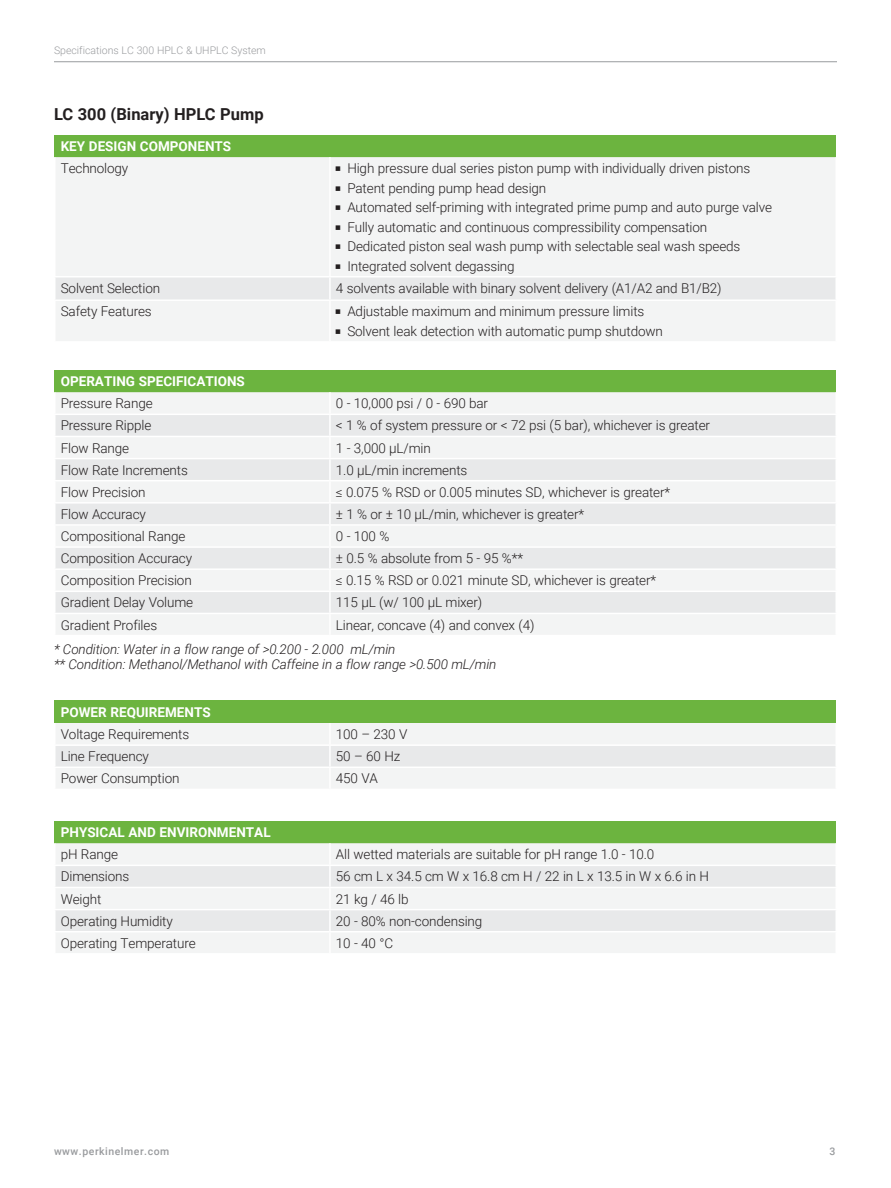
<style>
.page{position:relative;width:891px;height:1188px;background:#fff}
.page>*{position:absolute;margin:0;border:0;box-sizing:border-box;transform-origin:0 0}
.Intro_Subhead{font:700 16.5px "Roboto";color:#231f20}
.t1{font:300 13.5px "Roboto";letter-spacing:-.01em;color:#231f20}
.t2{font:italic 300 13.5px/15px "Roboto";letter-spacing:-.01em;color:#231f20}
.t3{font:700 13.5px "Roboto";color:#fff}
.t4{font:300 10.5px "Roboto";color:#999b9e}
.t5{font:500 10.5px "Roboto";letter-spacing:.05em;color:#999b9e}
</style>
<div class="page">
<hr style="left:54px;top:61px;width:783px;height:1px;background:#999b9e">
<div style="left:55px;top:135px;width:781px;height:22px;background:#6cb43f"></div>
<div style="left:56px;top:157px;width:780px;height:184px;background:#f3f4f4"></div>
<hr style="left:329px;top:157px;width:2px;height:119px;background:#fff">
<hr style="left:54px;top:276px;width:276px;height:2px;background:#fff">
<hr style="left:330px;top:276px;width:507px;height:2px;background:#fff">
<div style="left:55px;top:277px;width:781px;height:22px;background:#e8e9ea"></div>
<hr style="left:54px;top:299px;width:276px;height:2px;background:#fff">
<hr style="left:330px;top:299px;width:507px;height:2px;background:#fff">
<hr style="left:329px;top:301px;width:2px;height:40px;background:#fff">
<div style="left:55px;top:370px;width:781px;height:22px;background:#6cb43f"></div>
<div style="left:56px;top:392px;width:780px;height:242px;background:#f3f4f4"></div>
<svg style="left:56px;top:415px;width:780px;height:198px;fill:#e8e9ea"></svg>
<hr style="left:329px;top:392px;width:2px;height:22px;background:#fff">
<hr style="left:54px;top:414px;width:276px;height:1px;background:#fff">
<hr style="left:330px;top:414px;width:507px;height:1px;background:#fff">
<hr style="left:329px;top:415px;width:2px;height:21px;background:#fff">
<hr style="left:54px;top:436px;width:276px;height:1px;background:#fff">
<hr style="left:330px;top:436px;width:507px;height:1px;background:#fff">
<hr style="left:329px;top:437px;width:2px;height:21px;background:#fff">
<hr style="left:54px;top:458px;width:276px;height:1px;background:#fff">
<hr style="left:330px;top:458px;width:507px;height:1px;background:#fff">
<hr style="left:329px;top:459px;width:2px;height:21px;background:#fff">
<hr style="left:54px;top:480px;width:276px;height:1px;background:#fff">
<hr style="left:330px;top:480px;width:507px;height:1px;background:#fff">
<hr style="left:329px;top:481px;width:2px;height:21px;background:#fff">
<hr style="left:54px;top:502px;width:276px;height:2px;background:#fff">
<hr style="left:330px;top:502px;width:507px;height:2px;background:#fff">
<hr style="left:329px;top:504px;width:2px;height:20px;background:#fff">
<hr style="left:54px;top:524px;width:276px;height:2px;background:#fff">
<hr style="left:330px;top:524px;width:507px;height:2px;background:#fff">
<hr style="left:329px;top:526px;width:2px;height:20px;background:#fff">
<hr style="left:54px;top:546px;width:276px;height:2px;background:#fff">
<hr style="left:330px;top:546px;width:507px;height:2px;background:#fff">
<hr style="left:329px;top:548px;width:2px;height:20px;background:#fff">
<hr style="left:54px;top:568px;width:276px;height:2px;background:#fff">
<hr style="left:330px;top:568px;width:507px;height:2px;background:#fff">
<hr style="left:329px;top:570px;width:2px;height:21px;background:#fff">
<hr style="left:54px;top:591px;width:276px;height:1px;background:#fff">
<hr style="left:330px;top:591px;width:507px;height:1px;background:#fff">
<hr style="left:329px;top:592px;width:2px;height:21px;background:#fff">
<hr style="left:54px;top:613px;width:276px;height:1px;background:#fff">
<hr style="left:330px;top:613px;width:507px;height:1px;background:#fff">
<hr style="left:329px;top:614px;width:2px;height:21px;background:#fff">
<div style="left:55px;top:701px;width:781px;height:22px;background:#6cb43f"></div>
<svg style="left:55px;top:723px;width:781px;height:65px"></svg>
<div style="left:55px;top:821px;width:781px;height:22px;background:#6cb43f"></div>
<div style="left:56px;top:843px;width:780px;height:110px;background:#f3f4f4"></div>
<svg style="left:56px;top:866px;width:780px;height:65px;fill:#e8e9ea"></svg>
<hr style="left:329px;top:843px;width:2px;height:22px;background:#fff">
<hr style="left:54px;top:865px;width:276px;height:1px;background:#fff">
<hr style="left:330px;top:865px;width:507px;height:1px;background:#fff">
<hr style="left:329px;top:866px;width:2px;height:21px;background:#fff">
<hr style="left:54px;top:887px;width:276px;height:1px;background:#fff">
<hr style="left:330px;top:887px;width:507px;height:1px;background:#fff">
<hr style="left:329px;top:888px;width:2px;height:21px;background:#fff">
<hr style="left:54px;top:909px;width:276px;height:1px;background:#fff">
<hr style="left:330px;top:909px;width:507px;height:1px;background:#fff">
<hr style="left:329px;top:910px;width:2px;height:21px;background:#fff">
<hr style="left:54px;top:931px;width:276px;height:1px;background:#fff">
<hr style="left:330px;top:931px;width:507px;height:1px;background:#fff">
<hr style="left:329px;top:932px;width:2px;height:21px;background:#fff">
<svg style="left:336px;top:167px;width:4px;height:4px"></svg>
<svg style="left:336px;top:186px;width:4px;height:5px"></svg>
<svg style="left:336px;top:206px;width:4px;height:4px"></svg>
<svg style="left:336px;top:225px;width:4px;height:5px"></svg>
<svg style="left:336px;top:245px;width:4px;height:4px"></svg>
<svg style="left:336px;top:264px;width:4px;height:5px"></svg>
<svg style="left:336px;top:310px;width:4px;height:4px"></svg>
<svg style="left:336px;top:329px;width:4px;height:5px"></svg>
<p class="t4" style="left:54px;top:43px;width:213px">Specifications LC 300 HPLC &amp; UHPLC System</p>
<p class="Intro_Subhead" style="left:54px;top:103px;width:211px">LC 300 (Binary) HPLC Pump</p>
<p class="t3" style="left:61px;top:137px;width:172px">KEY DESIGN COMPONENTS</p>
<p class="t1" style="left:61px;top:159px;width:69px">Technology</p>
<p class="t1" style="left:347px;top:159px;width:404px">High pressure dual series piston pump with individually driven pistons</p>
<p class="t1" style="left:347px;top:178px;width:200px">Patent pending pump head design</p>
<p class="t1" style="left:347px;top:198px;width:426px">Automated self-priming with integrated prime pump and auto purge valve</p>
<p class="t1" style="left:347px;top:217px;width:361px">Fully automatic and continuous compressibility compensation</p>
<p class="t1" style="left:347px;top:237px;width:395px">Dedicated piston seal wash pump with selectable seal wash speeds</p>
<p class="t1" style="left:347px;top:256px;width:169px">Integrated solvent degassing</p>
<p class="t1" style="left:61px;top:279px;width:101px">Solvent Selection</p>
<p class="t1" style="left:336px;top:279px;width:387px">4 solvents available with binary solvent delivery (A1/A2 and B1/B2)</p>
<p class="t1" style="left:61px;top:302px;width:93px">Safety Features</p>
<p class="t1" style="left:347px;top:302px;width:299px">Adjustable maximum and minimum pressure limits</p>
<p class="t1" style="left:347px;top:322px;width:317px">Solvent leak detection with automatic pump shutdown</p>
<p class="t3" style="left:61px;top:372px;width:186px">OPERATING SPECIFICATIONS</p>
<p class="t1" style="left:61px;top:394px;width:93px">Pressure Range</p>
<p class="t1" style="left:336px;top:394px;width:154px">0 - 10,000 psi / 0 - 690 bar</p>
<p class="t1" style="left:61px;top:416px;width:92px">Pressure Ripple</p>
<p class="t1" style="left:336px;top:416px;width:376px">&lt; 1 % of system pressure or &lt; 72 psi (5 bar), whichever is greater</p>
<p class="t1" style="left:61px;top:438px;width:70px">Flow Range</p>
<p class="t1" style="left:336px;top:438px;width:97px">1 - 3,000 µL/min</p>
<p class="t1" style="left:61px;top:460px;width:129px">Flow Rate Increments</p>
<p class="t1" style="left:336px;top:460px;width:133px">1.0 µL/min increments</p>
<p class="t1" style="left:61px;top:483px;width:86px">Flow Precision</p>
<p class="t1" style="left:336px;top:483px;width:336px">≤ 0.075 % RSD or 0.005 minutes SD, whichever is greater*</p>
<p class="t1" style="left:61px;top:505px;width:87px">Flow Accuracy</p>
<p class="t1" style="left:336px;top:505px;width:250px">± 1 % or ± 10 µL/min, whichever is greater*</p>
<p class="t1" style="left:61px;top:527px;width:126px">Compositional Range</p>
<p class="t1" style="left:336px;top:527px;width:55px">0 - 100 %</p>
<p class="t1" style="left:61px;top:549px;width:133px">Composition Accuracy</p>
<p class="t1" style="left:336px;top:549px;width:189px">± 0.5 % absolute from 5 - 95 %**</p>
<p class="t1" style="left:61px;top:571px;width:133px">Composition Precision</p>
<p class="t1" style="left:336px;top:571px;width:322px">≤ 0.15 % RSD or 0.021 minute SD, whichever is greater*</p>
<p class="t1" style="left:61px;top:593px;width:134px">Gradient Delay Volume</p>
<p class="t1" style="left:336px;top:593px;width:148px">115 µL (w/ 100 µL mixer)</p>
<p class="t1" style="left:61px;top:615px;width:98px">Gradient Profiles</p>
<p class="t1" style="left:336px;top:615px;width:200px">Linear, concave (4) and convex (4)</p>
<p class="t2" style="left:54px;top:641px;width:444px">* Condition: Water in a flow range of &gt;0.200 - 2.000 mL/min<br>** Condition: Methanol/Methanol with Caffeine in a flow range &gt;0.500 mL/min</p>
<p class="t3" style="left:61px;top:703px;width:151px">POWER REQUIREMENTS</p>
<p class="t1" style="left:61px;top:725px;width:130px">Voltage Requirements</p>
<p class="t1" style="left:336px;top:725px;width:73px">100 – 230 V</p>
<p class="t1" style="left:61px;top:747px;width:90px">Line Frequency</p>
<p class="t1" style="left:336px;top:747px;width:66px">50 – 60 Hz</p>
<p class="t1" style="left:61px;top:769px;width:120px">Power Consumption</p>
<p class="t1" style="left:336px;top:769px;width:44px">450 VA</p>
<p class="t3" style="left:61px;top:823px;width:211px">PHYSICAL AND ENVIRONMENTAL</p>
<p class="t1" style="left:61px;top:845px;width:59px">pH Range</p>
<p class="t1" style="left:336px;top:845px;width:320px">All wetted materials are suitable for pH range 1.0 - 10.0</p>
<p class="t1" style="left:61px;top:867px;width:70px">Dimensions</p>
<p class="t1" style="left:336px;top:867px;width:375px">56 cm L x 34.5 cm W x 16.8 cm H / 22 in L x 13.5 in W x 6.6 in H</p>
<p class="t1" style="left:61px;top:889px;width:42px">Weight</p>
<p class="t1" style="left:336px;top:889px;width:74px">21 kg / 46 lb</p>
<p class="t1" style="left:61px;top:911px;width:114px">Operating Humidity</p>
<p class="t1" style="left:336px;top:911px;width:148px">20 - 80% non-condensing</p>
<p class="t1" style="left:61px;top:934px;width:137px">Operating Temperature</p>
<p class="t1" style="left:336px;top:934px;width:59px">10 - 40 °C</p>
<p class="t5" style="left:54px;top:1144px;width:117px">www.perkinelmer.com</p>
<p class="t5" style="left:829px;top:1144px;width:7px">3</p>
</div>
